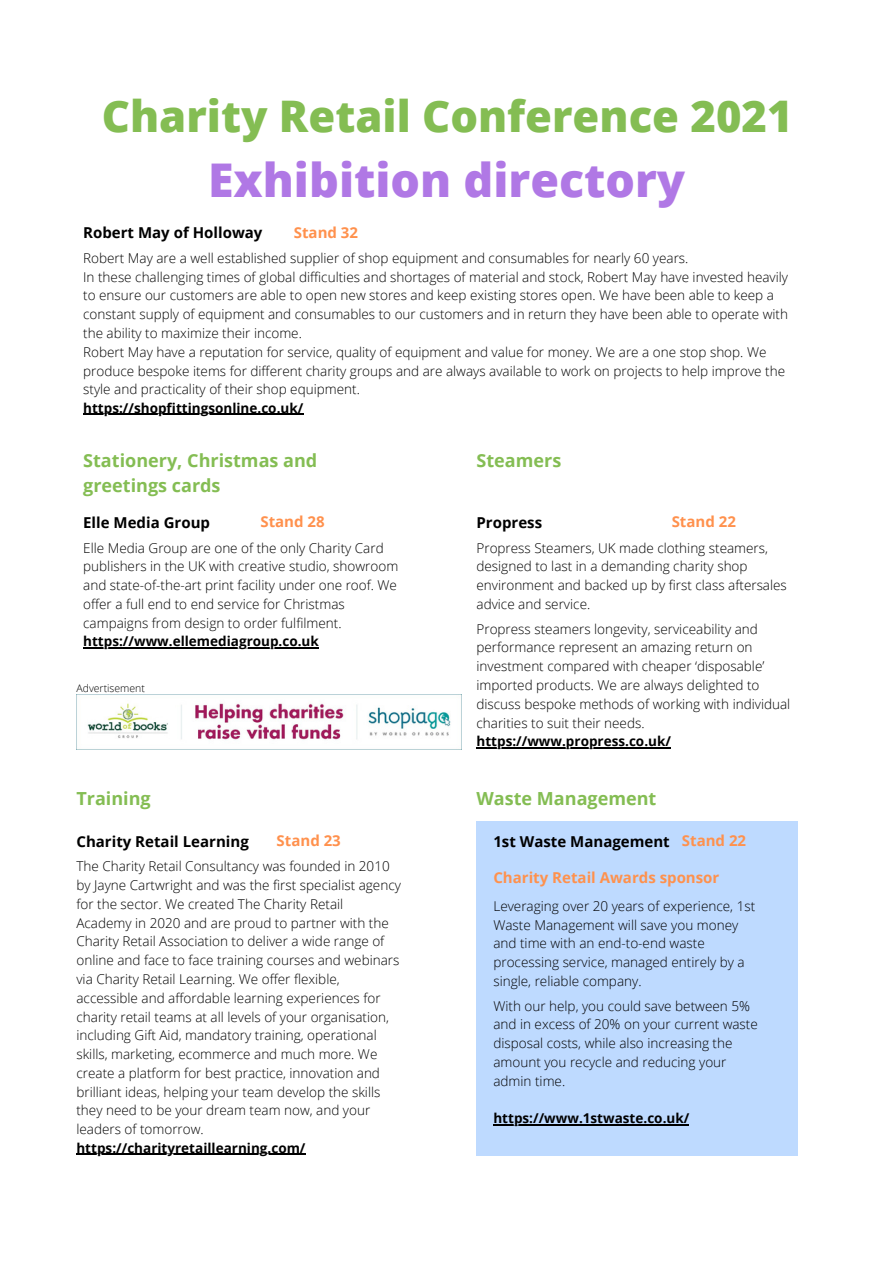
<style>
.page{position:relative;width:894px;height:1264px;background:#fff}
.page>*{position:absolute;margin:0;border:0;box-sizing:border-box;transform-origin:0 0}
.t1{font:800 46.5px "Open Sans";color:#b078e5}
.t2{font:800 43.5px "Open Sans";color:#84bd53}
.t3{font:700 18px "Open Sans";color:#84bd53}
.t4{font:700 15px "Open Sans";color:#000}
.t5{font:700 15px "Open Sans";color:#ff914d}
.t6{font:300 13.5px/18.8px "Open Sans";color:#000}
.t7{font:700 13.5px "Open Sans";color:#000}
.t8{font:300 10.5px "Open Sans";color:#000}
</style>
<div class="page">
<img style="left:76px;top:694px;width:385px;height:55px">
<div style="left:476px;top:821px;width:321px;height:335px;background:#bedaff"></div>
<hr style="left:493px;top:1124px;width:196px;height:1px;background:#000">
<hr style="left:83px;top:647px;width:236px;height:1px;background:#000">
<hr style="left:83px;top:414px;width:220px;height:1px;background:#000">
<hr style="left:476px;top:747px;width:194px;height:1px;background:#000">
<hr style="left:76px;top:1153px;width:229px;height:1px;background:#000">
<p class="t2" style="left:102px;top:86px;width:692px">Charity Retail Conference 2021</p>
<p class="t1" style="left:208px;top:147px;width:478px">Exhibition directory</p>
<p class="t5" style="left:294px;top:222px;width:66px">Stand 32</p>
<p class="t4" style="left:83px;top:222px;width:181px">Robert May of Holloway</p>
<p class="t6" style="left:83px;top:248px;width:606px">Robert May are a well established supplier of shop equipment and consumables for nearly 60 years.</p>
<p class="t6" style="left:83px;top:267px;width:706px">In these challenging times of global difficulties and shortages of material and stock, Robert May have invested heavily to ensure our customers are able to open new stores and keep existing stores open. We have been able to keep a constant supply of equipment and consumables to our customers and in return they have been able to operate with the ability to maximize their income.</p>
<p class="t6" style="left:83px;top:342px;width:703px">Robert May have a reputation for service, quality of equipment and value for money. We are a one stop shop. We produce bespoke items for different charity groups and are always available to work on projects to help improve the style and practicality of their shop equipment.</p>
<p class="t7" style="left:83px;top:398px;width:221px">https://shopfittingsonline.co.uk/</p>
<p class="t3" style="left:83px;top:448px;width:235px">Stationery, Christmas and</p>
<p class="t3" style="left:83px;top:473px;width:139px">greetings cards</p>
<p class="t3" style="left:476px;top:448px;width:86px">Steamers</p>
<p class="t5" style="left:260px;top:511px;width:66px">Stand 28</p>
<p class="t4" style="left:83px;top:511px;width:128px">Elle Media Group</p>
<p class="t6" style="left:83px;top:538px;width:316px">Elle Media Group are one of the only Charity Card publishers in the UK with creative studio, showroom and state-of-the-art print facility under one roof. We offer a full end to end service for Christmas campaigns from design to order fulfilment.</p>
<p class="t7" style="left:83px;top:632px;width:237px">https://www.ellemediagroup.co.uk</p>
<p class="t8" style="left:76px;top:681px;width:70px">Advertisement</p>
<p class="t5" style="left:671px;top:511px;width:66px">Stand 22</p>
<p class="t4" style="left:476px;top:511px;width:67px">Propress</p>
<p class="t6" style="left:476px;top:538px;width:312px">Propress Steamers, UK made clothing steamers, designed to last in a demanding charity shop environment and backed up by first class aftersales advice and service.</p>
<p class="t6" style="left:476px;top:619px;width:315px">Propress steamers longevity, serviceability and performance represent an amazing return on investment compared with cheaper ‘disposable’ imported products. We are always delighted to discuss bespoke methods of working with individual charities to suit their needs.</p>
<p class="t7" style="left:476px;top:732px;width:196px">https://www.propress.co.uk/</p>
<p class="t3" style="left:76px;top:785px;width:76px">Training</p>
<p class="t3" style="left:476px;top:785px;width:181px">Waste Management</p>
<p class="t4" style="left:76px;top:830px;width:174px">Charity Retail Learning</p>
<p class="t6" style="left:76px;top:856px;width:326px">The Charity Retail Consultancy was founded in 2010 by Jayne Cartwright and was the first specialist agency for the sector. We created The Charity Retail Academy in 2020 and are proud to partner with the Charity Retail Association to deliver a wide range of online and face to face training courses and webinars via Charity Retail Learning. We offer flexible, accessible and affordable learning experiences for charity retail teams at all levels of your organisation, including Gift Aid, mandatory training, operational skills, marketing, ecommerce and much more. We create a platform for best practice, innovation and brilliant ideas, helping your team develop the skills they need to be your dream team now, and your leaders of tomorrow.</p>
<p class="t7" style="left:76px;top:1138px;width:230px">https://charityretaillearning.com/</p>
<p class="t5" style="left:276px;top:830px;width:66px">Stand 23</p>
<p class="t5" style="left:681px;top:830px;width:66px">Stand 22</p>
<p class="t5" style="left:493px;top:867px;width:227px">Charity Retail Awards sponsor</p>
<p class="t4" style="left:493px;top:830px;width:178px">1st Waste Management</p>
<p class="t6" style="left:493px;top:896px;width:263px">Leveraging over 20 years of experience, 1st Waste Management will save you money and time with an end-to-end waste processing service, managed entirely by a single, reliable company.</p>
<p class="t6" style="left:493px;top:996px;width:266px">With our help, you could save between 5% and in excess of 20% on your current waste disposal costs, while also increasing the amount you recycle and reducing your admin time.</p>
<p class="t7" style="left:493px;top:1108px;width:197px">https://www.1stwaste.co.uk/</p>
</div>
